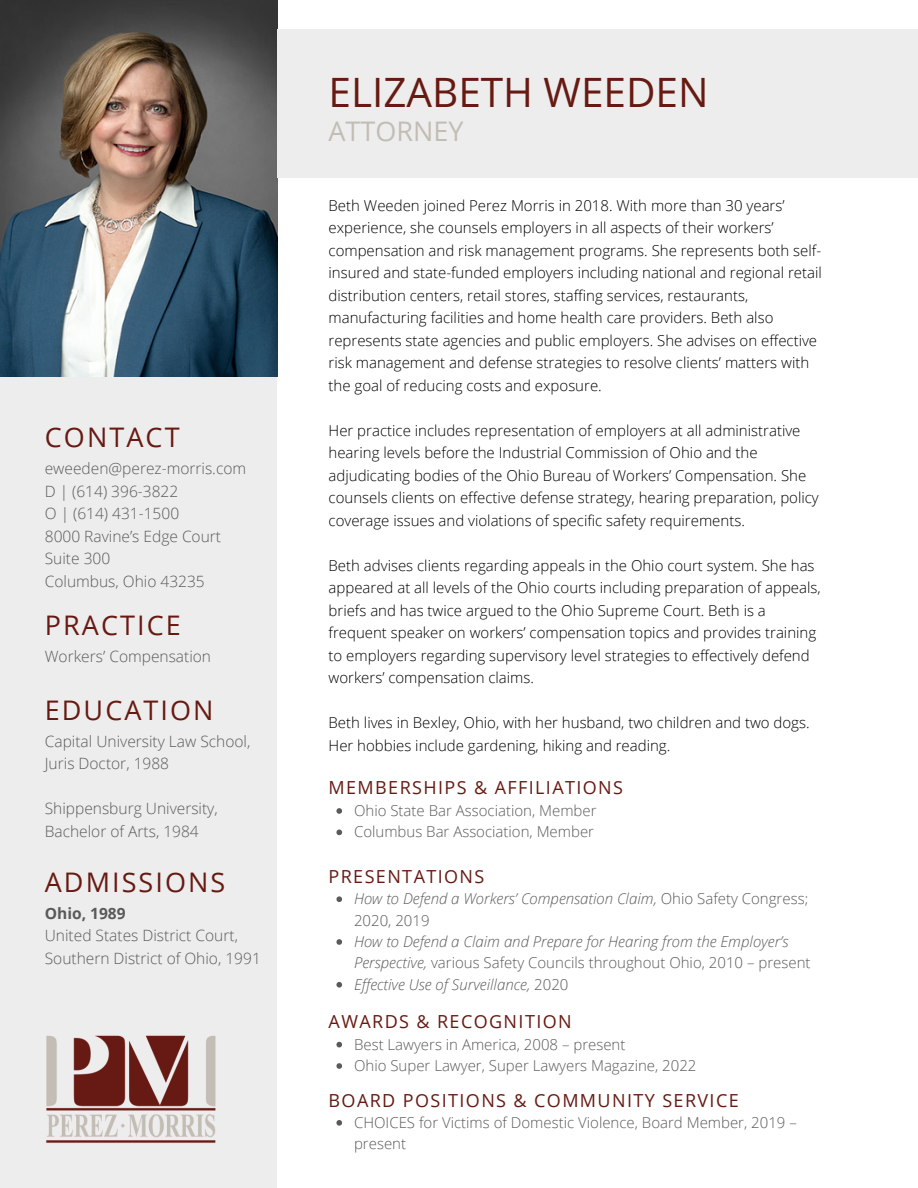
<style>
.page{position:relative;width:918px;height:1188px;background:#fff}
.page>*{position:absolute;margin:0;border:0;box-sizing:border-box;transform-origin:0 0}
.t1{font:40.5px "Open Sans";color:#671a12}
.t2{font:27px "Open Sans";letter-spacing:.08em;color:#671a12}
.t3{font:27px "Open Sans";color:#c2bdb4}
.t4{font:18px "Open Sans";letter-spacing:.08em;color:#671a12}
.t5{font:300 15.6px/22.5px "Open Sans";color:#5a5a5a}
.t6{font:700 15.6px "Open Sans";color:#5a5a5a}
.t7{font:300 15px/22.5px "Open Sans";color:#000}
.t8{font:italic 300 15px/21.3px "Open Sans";color:#5a5a5a}
.t9{font:300 15px/21.3px "Open Sans";color:#5a5a5a}
.s1{font-style:normal}
</style>
<div class="page">
<div style="left:0;top:0;width:277px;height:1188px;background:#ededed"></div>
<img style="left:0;top:0;width:277px;height:377px">
<div style="left:278px;top:30px;width:640px;height:148px;background:#ededed"></div>
<img style="left:46px;top:1035px;width:170px;height:108px">
<svg style="left:336px;top:808px;width:6px;height:6px"></svg>
<svg style="left:336px;top:830px;width:6px;height:5px"></svg>
<svg style="left:336px;top:896px;width:6px;height:6px"></svg>
<svg style="left:336px;top:939px;width:6px;height:6px"></svg>
<svg style="left:336px;top:982px;width:6px;height:6px"></svg>
<svg style="left:336px;top:1042px;width:6px;height:5px"></svg>
<svg style="left:336px;top:1063px;width:6px;height:6px"></svg>
<svg style="left:336px;top:1120px;width:6px;height:6px"></svg>
<h2 class="t2" style="left:45px;top:418px;width:136px">CONTACT</h2>
<p class="t5" style="left:45px;top:457px;width:203px">eweeden@perez-morris.com<br>D | (614) 396-3822<br>O | (614) 431-1500<br>8000 Ravine’s Edge Court<br>Suite 300<br>Columbus, Ohio 43235</p>
<h2 class="t2" style="left:45px;top:606px;width:138px">PRACTICE</h2>
<p class="t5" style="left:45px;top:645px;width:168px">Workers’ Compensation</p>
<h2 class="t2" style="left:45px;top:691px;width:170px">EDUCATION</h2>
<p class="t5" style="left:45px;top:729px;width:207px">Capital University Law School,<br>Juris Doctor, 1988</p>
<p class="t5" style="left:45px;top:797px;width:174px">Shippensburg University,<br>Bachelor of Arts, 1984</p>
<h2 class="t2" style="left:45px;top:863px;width:182px">ADMISSIONS</h2>
<p class="t6" style="left:45px;top:902px;width:82px">Ohio, 1989</p>
<p class="t5" style="left:45px;top:924px;width:218px">United States District Court,<br>Southern District of Ohio, 1991</p>
<h1 class="t1" style="left:329px;top:64px;width:382px">ELIZABETH WEEDEN</h1>
<h2 class="t3" style="left:329px;top:112px;width:137px">ATTORNEY</h2>
<p class="t7" style="left:329px;top:194px;width:495px">Beth Weeden joined Perez Morris in 2018. With more than 30 years’ experience, she counsels employers in all aspects of their workers’ compensation and risk management programs. She represents both self&shy;insured and state-funded employers including national and regional retail distribution centers, retail stores, staffing services, restaurants, manufacturing facilities and home health care providers. Beth also represents state agencies and public employers. She advises on effective risk management and defense strategies to resolve clients’ matters with the goal of reducing costs and exposure.</p>
<p class="t7" style="left:329px;top:419px;width:492px">Her practice includes representation of employers at all administrative hearing levels before the Industrial Commission of Ohio and the adjudicating bodies of the Ohio Bureau of Workers’ Compensation. She counsels clients on effective defense strategy, hearing preparation, policy coverage issues and violations of specific safety requirements.</p>
<p class="t7" style="left:329px;top:554px;width:494px">Beth advises clients regarding appeals in the Ohio court system. She has appeared at all levels of the Ohio courts including preparation of appeals, briefs and has twice argued to the Ohio Supreme Court. Beth is a frequent speaker on workers’ compensation topics and provides training to employers regarding supervisory level strategies to effectively defend workers’ compensation claims.</p>
<p class="t7" style="left:329px;top:711px;width:483px">Beth lives in Bexley, Ohio, with her husband, two children and two dogs.<br>Her hobbies include gardening, hiking and reading.</p>
<p class="t4" style="left:329px;top:775px;width:296px">MEMBERSHIPS &amp; AFFILIATIONS</p>
<p class="t9" style="left:354px;top:800px;width:244px">Ohio State Bar Association, Member<br>Columbus Bar Association, Member</p>
<p class="t4" style="left:329px;top:863px;width:157px">PRESENTATIONS</p>
<p class="t8" style="left:354px;top:888px;width:456px">How to Defend a Workers’ Compensation Claim, <span class="s1">Ohio Safety Congress;<br>2020, 2019</span></p>
<p class="t8" style="left:354px;top:931px;width:458px">How to Defend a Claim and Prepare for Hearing from the Employer’s<br>Perspective, <span class="s1">various Safety Councils throughout Ohio, 2010 – present<br></span>Effective Use of Surveillance, <span class="s1">2020</span></p>
<p class="t4" style="left:329px;top:1009px;width:245px">AWARDS &amp; RECOGNITION</p>
<p class="t9" style="left:354px;top:1033px;width:344px">Best Lawyers in America, 2008 – present<br>Ohio Super Lawyer, Super Lawyers Magazine, 2022</p>
<p class="t4" style="left:329px;top:1088px;width:412px">BOARD POSITIONS &amp; COMMUNITY SERVICE</p>
<p class="t9" style="left:354px;top:1111px;width:444px">CHOICES for Victims of Domestic Violence, Board Member, 2019 – present</p>
</div>
